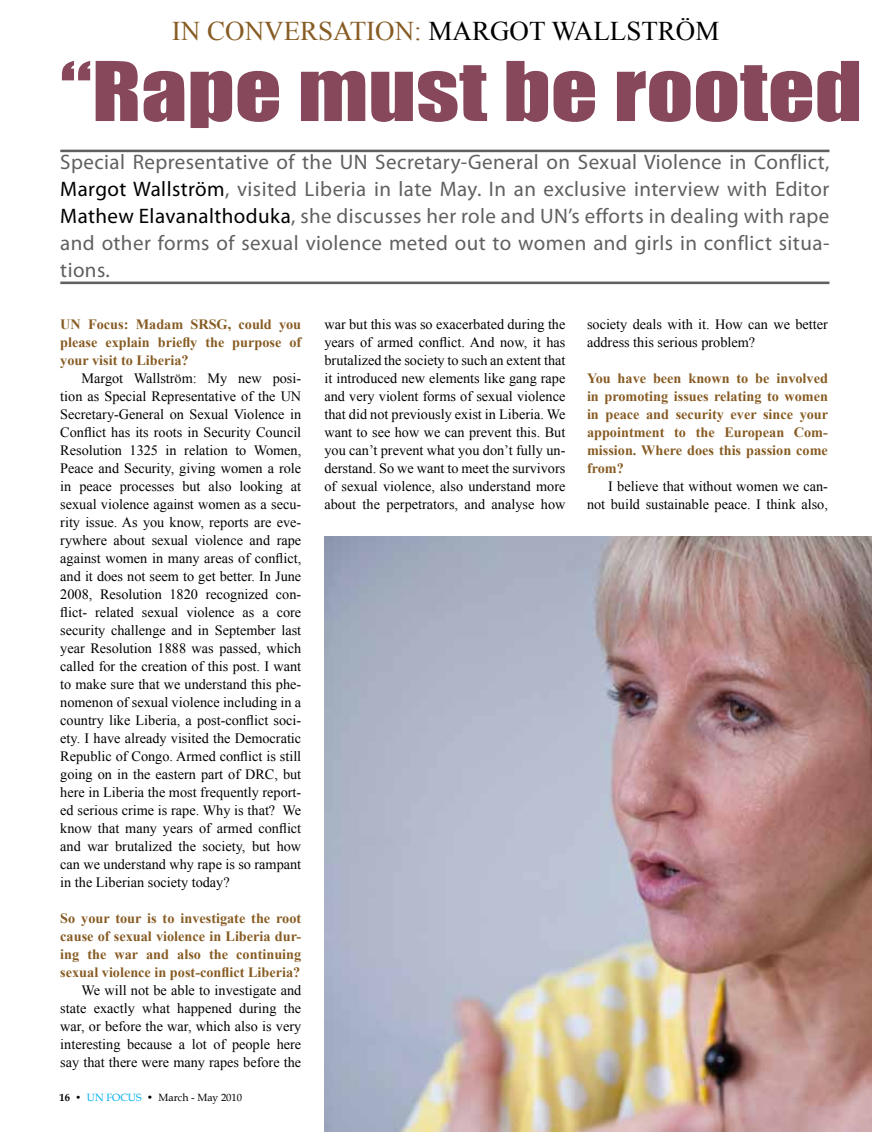
<style>
.page{position:relative;width:872px;height:1132px;background:#fff}
.page>*{position:absolute;margin:0;border:0;box-sizing:border-box;transform-origin:0 0}
.t1{font:75.9px "Impact";color:#86485a;scale:1.2 1}
.t2{font:27px "Times New Roman";color:#875c24}
.t3{font:21px/27px "Myriad Pro";letter-spacing:.02em;color:#5f6062;text-align:justify}
.t4{font:14.25px/18px "Times New Roman";color:#000;text-align:justify}
.t5{font:700 14.25px/18px "Times New Roman";color:#875c24;text-align:justify}
.t6{font:10.5px "Book Antiqua";color:#000}
.s1{color:#000}
.s2{font-weight:700}
.s3{color:#00aeef}
</style>
<div class="page">
<hr style="left:60px;top:149px;width:769px;height:3px;background:#5f6062">
<hr style="left:60px;top:281px;width:769px;height:3px;background:#5f6062">
<img style="left:324px;top:536px;width:548px;height:595px">
<h2 class="t2" style="left:172px;top:12px;width:549px">IN CONVERSATION: <span class="s1">MARGOT WALLSTRöM</span></h2>
<h1 class="t1" style="left:60px;top:32px;width:670px">“Rape must be rooted</h1>
<p class="t3" style="left:60px;top:148px;width:770px">Special Representative of the UN Secretary-General on Sexual Violence in Conflict, <span class="s1">Margot Wallström</span>, visited Liberia in late May. In an exclusive interview with Editor <span class="s1">Mathew Elavanalthoduka</span>, she discusses her role and UN’s efforts in dealing with rape and other forms of sexual violence meted out to women and girls in conflict situa&shy;tions.</p>
<p class="t5" style="left:60px;top:314px;width:242px">UN Focus: Madam SRSG, could you please explain briefly the purpose of your visit to Liberia?</p>
<p class="t4" style="left:60px;top:368px;width:242px;text-indent:21px">Margot Wallström: My new posi&shy;tion as Special Representative of the UN Secretary-General on Sexual Violence in Conflict has its roots in Security Council Resolution 1325 in relation to Women, Peace and Security, giving women a role in peace processes but also looking at sexual violence against women as a secu&shy;rity issue. As you know, reports are eve&shy;rywhere about sexual violence and rape against women in many areas of conflict, and it does not seem to get better. In June 2008, Resolution 1820 recognized con&shy;flict- related sexual violence as a core security challenge and in September last year Resolution 1888 was passed, which called for the creation of this post. I want to make sure that we understand this phe&shy;nomenon of sexual violence including in a country like Liberia, a post-conflict soci&shy;ety. I have already visited the Democratic Republic of Congo. Armed conflict is still going on in the eastern part of DRC, but here in Liberia the most frequently report&shy;ed serious crime is rape. Why is that? We know that many years of armed conflict and war brutalized the society, but how can we understand why rape is so rampant in the Liberian society today?</p>
<p class="t5" style="left:60px;top:908px;width:242px">So your tour is to investigate the root cause of sexual violence in Liberia dur&shy;ing the war and also the continuing sexual violence in post-conflict Liberia?</p>
<p class="t4" style="left:60px;top:980px;width:242px;text-indent:21px">We will not be able to investigate and state exactly what happened during the war, or before the war, which also is very interesting because a lot of people here say that there were many rapes before the</p>
<p class="t6" style="left:60px;top:1089px;width:184px"><span class="s2">16 •</span> <span class="s3">UN FOCUS</span> • March - May 2010</p>
<p class="t4" style="left:324px;top:315px;width:242px">war but this was so exacerbated during the years of armed conflict. And now, it has brutalized the society to such an extent that it introduced new elements like gang rape and very violent forms of sexual violence that did not previously exist in Liberia. We want to see how we can prevent this. But you can’t prevent what you don’t fully un&shy;derstand. So we want to meet the survivors of sexual violence, also understand more about the perpetrators, and analyse how</p>
<p class="t4" style="left:587px;top:315px;width:242px">society deals with it. How can we better address this serious problem?</p>
<p class="t5" style="left:587px;top:369px;width:243px">You have been known to be involved in promoting issues relating to women in peace and security ever since your appointment to the European Com&shy;mission. Where does this passion come from?</p>
<p class="t4" style="left:587px;top:477px;width:242px;text-align:right">I believe that without women we can&shy;not build sustainable peace. I think also,</p>
</div>
